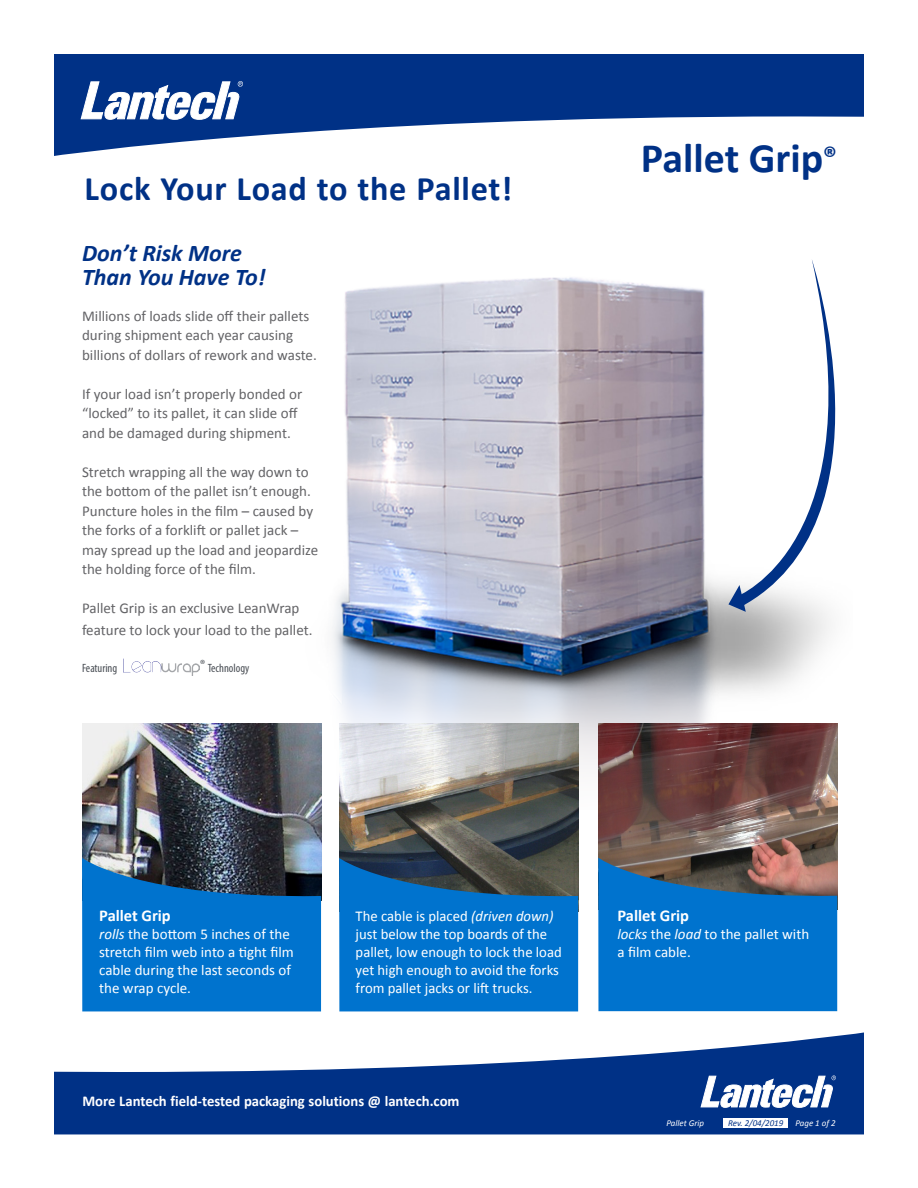
<style>
.page{position:relative;width:918px;height:1188px;background:#fff}
.page>*{position:absolute;margin:0;border:0;box-sizing:border-box;transform-origin:0 0}
.t1{font:700 42px "Calibri";color:#003186}
.t2{font:700 34.5px "Calibri";letter-spacing:.02em;color:#003186}
.t3{font:italic 700 24px/24px "Calibri";color:#003186}
.t4{font:700 16.5px "Calibri";color:#fff}
.t5{font:15px/19.5px "Calibri";color:#636366}
.t6{font:15px/18px "Calibri";color:#fff}
.t7{font:700 15px "Calibri";color:#fff}
.t8{font:condensed 12px "Myriad Pro";color:#4a4f55}
.t9{font:italic 9px "Calibri";color:#fff}
.t10{font:italic 9px "Calibri";color:#003186}
.s1{font-style:italic}
</style>
<div class="page">
<svg style="left:54px;top:54px;width:810px;height:102px;fill:#003186"></svg>
<svg style="left:81px;top:81px;width:162px;height:39px"></svg>
<svg style="left:54px;top:1032px;width:810px;height:102px;fill:#003186"></svg>
<svg style="left:701px;top:1075px;width:135px;height:33px"></svg>
<div style="left:687px;top:1117px;width:151px;height:12px;background:#003186"></div>
<div style="left:723px;top:1118px;width:65px;height:9px;background:#fff"></div>
<img style="left:339px;top:809px;width:239px;height:49px">
<img style="left:281px;top:277px;width:557px;height:532px">
<svg style="left:736px;top:260px;width:102px;height:347px"></svg>
<svg style="left:728px;top:585px;width:18px;height:27px"></svg>
<img style="left:82px;top:724px;width:239px;height:134px">
<img style="left:598px;top:724px;width:239px;height:134px">
<svg style="left:82px;top:858px;width:239px;height:153px;background:#0c6ab6"></svg>
<svg style="left:339px;top:858px;width:239px;height:153px;background:#0c6ab4"></svg>
<svg style="left:598px;top:858px;width:239px;height:153px;background:#176fb7"></svg>
<img style="left:123px;top:659px;width:77px;height:16px">
<p class="t2" style="left:85px;top:167px;width:429px">Lock Your Load to the Pallet!</p>
<p class="t3" style="left:82px;top:241px;width:185px">Don’t Risk More<br>Than You Have To!</p>
<p class="t5" style="left:82px;top:306px;width:236px">Millions of loads slide off their pallets during shipment each year causing billions of dollars of rework and waste.</p>
<p class="t5" style="left:82px;top:384px;width:222px">If your load isn’t properly bonded or “locked” to its pallet, it can slide off and be damaged during shipment.</p>
<p class="t5" style="left:82px;top:462px;width:238px">Stretch wrapping all the way down to the bottom of the pallet isn’t enough.<br>Puncture holes in the film – caused by the forks of a forklift or pallet jack – may spread up the load and jeopardize the holding force of the film.</p>
<p class="t5" style="left:82px;top:597px;width:232px;line-height:21.8px">Pallet Grip is an exclusive LeanWrap feature to lock your load to the pallet.</p>
<p class="t8" style="left:82px;top:660px;width:37px">Featuring</p>
<p class="t8" style="left:200px;top:660px;width:51px"><sup>®</sup> Technology</p>
<p class="t1" style="left:641px;top:131px;width:198px">Pallet Grip<sup>®</sup></p>
<p class="t4" style="left:99px;top:905px;width:73px">Pallet Grip</p>
<p class="t6" style="left:99px;top:925px;width:196px"><span class="s1">rolls</span> the bottom 5 inches of the stretch film web into a tight film cable during the last seconds of the wrap cycle.</p>
<p class="t6" style="left:356px;top:907px;width:208px">The cable is placed <span class="s1">(driven down) </span>just below the top boards of the pallet, low enough to lock the load yet high enough to avoid the forks from pallet jacks or lift trucks.</p>
<p class="t7" style="left:82px;top:1092px;width:379px">More Lantech field-tested packaging solutions @ lantech.com</p>
<p class="t4" style="left:618px;top:905px;width:73px">Pallet Grip</p>
<p class="t6" style="left:618px;top:925px;width:193px"><span class="s1">locks</span> the <span class="s1">load</span> to the pallet with a film cable.</p>
<p class="t9" style="left:666px;top:1117px;width:39px">Pallet Grip</p>
<p class="t10" style="left:728px;top:1117px;width:57px">Rev. 2/04/2019</p>
<p class="t9" style="left:795px;top:1117px;width:42px">Page 1 of 2</p>
</div>
